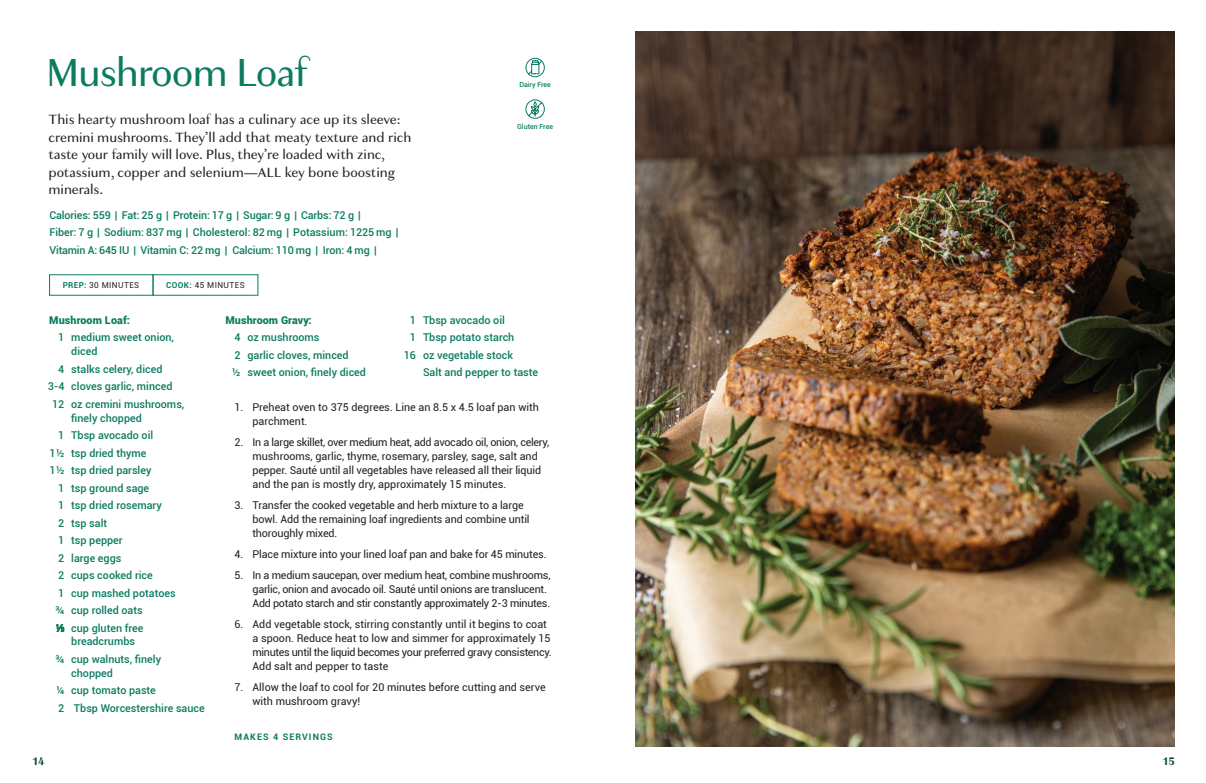
<style>
.page{position:relative;width:1206px;height:783px;background:#fff}
.page>*{position:absolute;margin:0;border:0;box-sizing:border-box;transform-origin:0 0}
.t1{font:40.8px "Granville";letter-spacing:-.03em;color:#0c7c61}
.t2{font:14px/17.5px "Granville";letter-spacing:-.005em;color:#231f20}
.t3{font:700 11.5px "Granville";color:#004839}
.t4{font:10.8px/14px "Roboto";letter-spacing:-.01em;color:#231f20}
.t5{font:500 10.8px/17.5px "Roboto";color:#0c7c61}
.t6{font:900 10.8px "Roboto";letter-spacing:.01em;color:#0c7c61}
.t7{font:700 9px "Roboto";letter-spacing:.12em;color:#0c7c61}
.t8{font:8.2px "Roboto";letter-spacing:.05em;color:#231f20}
.t9{font:500 7px "Roboto";color:#0c7c61}
.s1{font-weight:700;color:#0c7c61}
.s2{font-family:"Sero OT";font-size:9.8px}
</style>
<div class="page">
<img style="left:635px;top:32px;width:540px;height:715px">
<svg style="left:49px;top:274px;width:209px;height:22px"></svg>
<svg style="left:525px;top:58px;width:20px;height:20px"></svg>
<svg style="left:525px;top:99px;width:20px;height:20px"></svg>
<h1 class="t1" style="left:46px;top:46px;width:265px">Mushroom Loaf</h1>
<p class="t2" style="left:48px;top:111px;width:364px">This hearty mushroom loaf has a culinary ace up its sleeve: cremini mushrooms. They’ll add that meaty texture and rich taste your family will love. Plus, they’re loaded with zinc, potassium, copper and selenium—ALL key bone boosting minerals.</p>
<p class="t5" style="left:50px;top:205px;width:350px">Calories: 559 | Fat: 25 g | Protein: 17 g | Sugar: 9 g | Carbs: 72 g |<br>Fiber: 7 g | Sodium: 837 mg | Cholesterol: 82 mg | Potassium: 1225 mg |<br>Vitamin A: 645 IU | Vitamin C: 22 mg | Calcium: 110 mg | Iron: 4 mg |</p>
<p class="t8" style="left:63px;top:279px;width:78px"><span class="s1">PREP:</span> 30 MINUTES</p>
<p class="t8" style="left:166px;top:279px;width:80px"><span class="s1">COOK:</span> 45 MINUTES</p>
<p class="t9" style="left:519px;top:80px;width:33px">Dairy Free</p>
<p class="t9" style="left:517px;top:122px;width:37px">Gluten Free</p>
<p class="t6" style="left:49px;top:312px;width:82px">Mushroom Loaf:</p>
<p class="t5" style="left:71px;top:330px;width:104px;line-height:14px;text-indent:-13px">1 medium sweet onion, diced</p>
<p class="t5" style="left:58px;top:359px;width:106px">4 stalks celery, diced</p>
<p class="t5" style="left:48px;top:377px;width:126px">3-4 cloves garlic, minced</p>
<p class="t5" style="left:52px;top:395px;width:134px">12 oz cremini mushrooms,</p>
<p class="t5" style="left:71px;top:408px;width:72px">finely chopped</p>
<p class="t5" style="left:58px;top:426px;width:97px">1 Tbsp avocado oil</p>
<p class="t5" style="left:50px;top:443px;width:98px">1½ tsp dried thyme</p>
<p class="t5" style="left:50px;top:461px;width:103px">1½ tsp dried parsley</p>
<p class="t5" style="left:58px;top:479px;width:93px">1 tsp ground sage</p>
<p class="t5" style="left:58px;top:496px;width:105px">1 tsp dried rosemary</p>
<p class="t5" style="left:58px;top:514px;width:51px">2 tsp salt</p>
<p class="t5" style="left:58px;top:531px;width:66px">1 tsp pepper</p>
<p class="t5" style="left:58px;top:549px;width:65px">2 large eggs</p>
<p class="t5" style="left:58px;top:566px;width:96px">2 cups cooked rice</p>
<p class="t5" style="left:58px;top:584px;width:119px">1 cup mashed potatoes</p>
<p class="t5" style="left:55px;top:601px;width:89px">¾ cup rolled oats</p>
<p class="t5" style="left:56px;top:618px;width:89px"><span class="s2">⅓</span> cup gluten free</p>
<p class="t5" style="left:55px;top:632px;width:108px;text-indent:16px">breadcrumbs<br>¾ cup walnuts, finely</p>
<p class="t5" style="left:56px;top:664px;width:150px;text-indent:15px">chopped<br>¼ cup tomato paste<br>2 Tbsp Worcestershire sauce</p>
<p class="t6" style="left:226px;top:312px;width:88px">Mushroom Gravy:</p>
<p class="t5" style="left:232px;top:328px;width:136px">4 oz mushrooms<br>2 garlic cloves, minced<br>½ sweet onion, finely diced</p>
<p class="t5" style="left:410px;top:310px;width:97px">1 Tbsp avocado oil</p>
<p class="t5" style="left:410px;top:328px;width:106px">1 Tbsp potato starch</p>
<p class="t5" style="left:404px;top:345px;width:111px">16 oz vegetable stock</p>
<p class="t5" style="left:423px;top:363px;width:117px">Salt and pepper to taste</p>
<p class="t4" style="left:252px;top:400px;width:288px;text-indent:-18px">1. Preheat oven to 375 degrees. Line an 8.5 x 4.5 loaf pan with parchment.</p>
<p class="t4" style="left:252px;top:435px;width:298px;text-indent:-18px">2. In a large skillet, over medium heat, add avocado oil, onion, celery, mushrooms, garlic, thyme, rosemary, parsley, sage, salt and pepper. Sauté until all vegetables have released all their liquid and the pan is mostly dry, approximately 15 minutes.</p>
<p class="t4" style="left:252px;top:498px;width:279px;text-indent:-18px">3. Transfer the cooked vegetable and herb mixture to a large bowl. Add the remaining loaf ingredients and combine until thoroughly mixed.</p>
<p class="t4" style="left:235px;top:547px;width:314px">4. Place mixture into your lined loaf pan and bake for 45 minutes.</p>
<p class="t4" style="left:252px;top:568px;width:300px;text-indent:-18px">5. In a medium saucepan, over medium heat, combine mushrooms, garlic, onion and avocado oil. Sauté until onions are translucent.<br>Add potato starch and stir constantly approximately 2-3 minutes.</p>
<p class="t4" style="left:252px;top:617px;width:301px;text-indent:-18px">6. Add vegetable stock, stirring constantly until it begins to coat a spoon. Reduce heat to low and simmer for approximately 15 minutes until the liquid becomes your preferred gravy consistency.<br>Add salt and pepper to taste</p>
<p class="t4" style="left:252px;top:680px;width:295px;text-indent:-18px">7. Allow the loaf to cool for 20 minutes before cutting and serve with mushroom gravy!</p>
<p class="t7" style="left:234px;top:730px;width:100px">MAKES 4 SERVINGS</p>
<p class="t3" style="left:32px;top:753px;width:14px">14</p>
<p class="t3" style="left:1163px;top:753px;width:14px">15</p>
</div>
